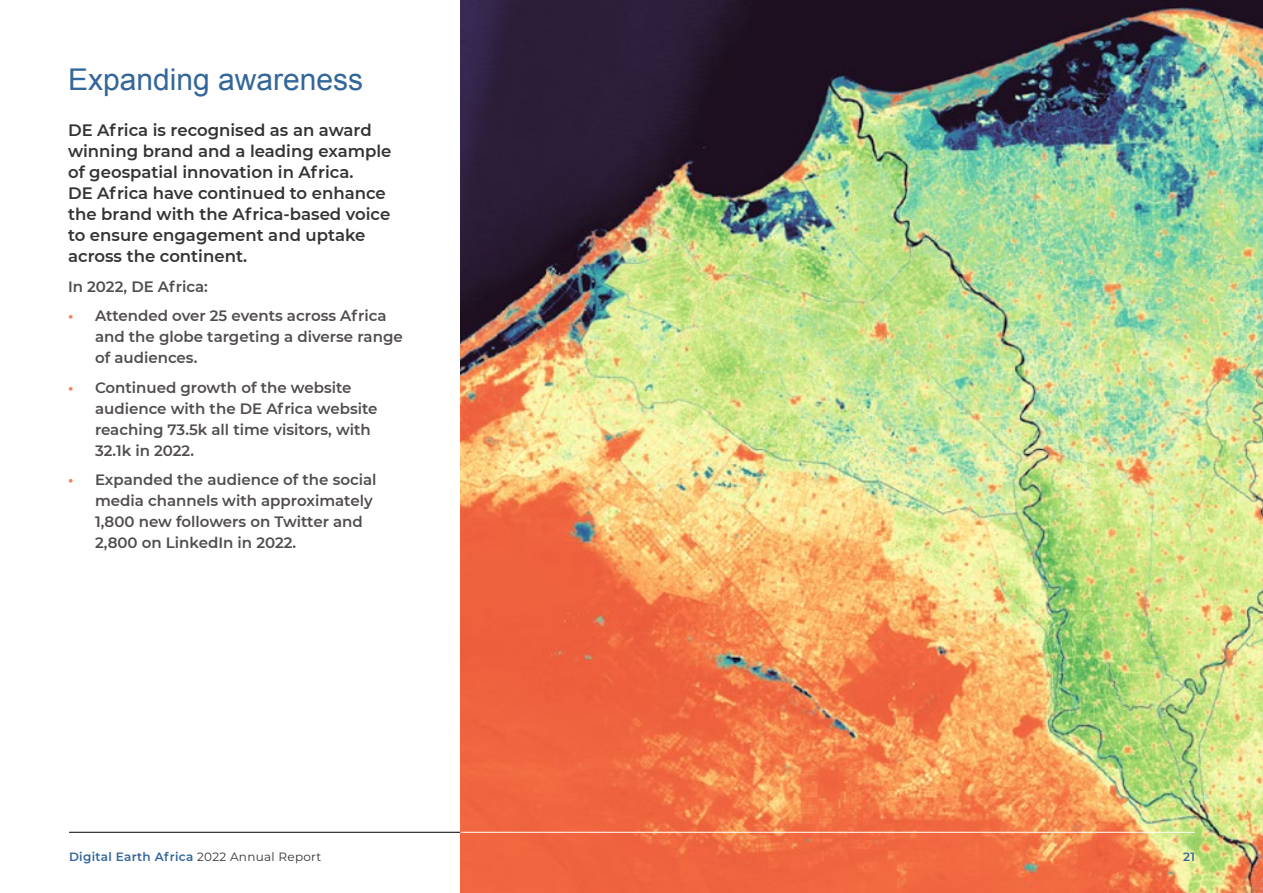
<style>
.page{position:relative;width:1263px;height:893px;background:#fff}
.page>*{position:absolute;margin:0;border:0;box-sizing:border-box;transform-origin:0 0}
.t1{font:30px "Arial";color:#369}
.t2{font:600 16.5px/21px "Montserrat";color:#343433}
.t3{font:600 15px/21px "Montserrat";color:#504d4c}
.t4{font:600 12px "Montserrat";letter-spacing:.025em;color:#32669a}
.s1{font-weight:700;color:#f5835a}
.s2{font-weight:400;color:#333}
</style>
<div class="page">
<hr style="left:69px;top:832px;width:1126px;height:1px;background:#000">
<img style="left:461px;top:0;width:802px;height:893px">
<hr style="left:461px;top:832px;width:734px;height:1px;background:#fff">
<h1 class="t1" style="left:68px;top:60px;width:297px">Expanding awareness</h1>
<p class="t2" style="left:68px;top:119px;width:325px">DE Africa is recognised as an award winning brand and a leading example of geospatial innovation in Africa.<br>DE Africa have continued to enhance the brand with the Africa-based voice to ensure engagement and uptake across the continent.</p>
<p class="t3" style="left:68px;top:275px;width:141px">In 2022, DE Africa:</p>
<p class="t3" style="left:95px;top:305px;width:309px;text-indent:-27px"><span class="s1">•</span> Attended over 25 events across Africa and the globe targeting a diverse range of audiences.</p>
<p class="t3" style="left:95px;top:376px;width:284px;text-indent:-27px"><span class="s1">•</span> Continued growth of the website audience with the DE Africa website reaching 73.5k all time visitors, with<br>32.1k in 2022.</p>
<p class="t3" style="left:95px;top:469px;width:283px;text-indent:-27px"><span class="s1">•</span> Expanded the audience of the social media channels with approximately 1,800 new followers on Twitter and 2,800 on LinkedIn in 2022.</p>
<p class="t4" style="left:69px;top:848px;width:254px">Digital Earth Africa <span class="s2">2022 Annual Report</span></p>
<p class="t4" style="left:1183px;top:848px;width:13px">21</p>
</div>
